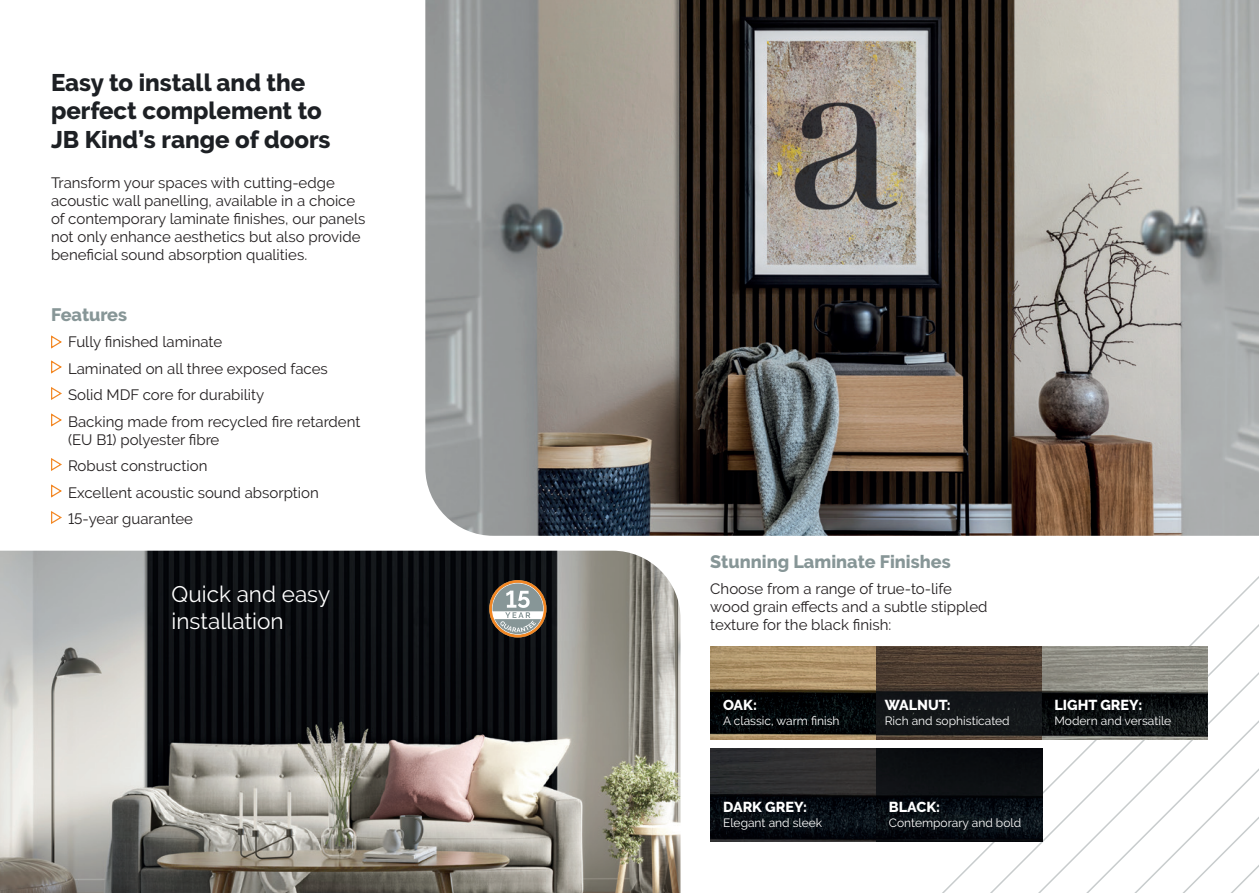
<style>
.page{position:relative;width:1259px;height:893px;background:#fff}
.page>*{position:absolute;margin:0;border:0;box-sizing:border-box;transform-origin:0 0}
.t1{font:800 24px/28.8px "Raleway";color:#1d2024}
.t2{font:22.5px/27px "Raleway";color:#fff}
.t3{font:800 18px "Raleway";color:#879697}
.t4{font:15px/18px "Raleway";color:#231f20}
.t5{font:800 14.4px "Raleway";color:#fff}
.t6{font:12px "Raleway";color:#fff}
</style>
<div class="page">
<svg style="left:971px;top:606px;width:288px;height:287px"></svg>
<svg style="left:1019px;top:654px;width:240px;height:239px"></svg>
<svg style="left:1067px;top:702px;width:192px;height:191px"></svg>
<img style="left:425px;top:0;width:834px;height:536px">
<img style="left:0;top:551px;width:680px;height:342px">
<svg style="left:51px;top:335px;width:11px;height:14px"></svg>
<svg style="left:51px;top:360px;width:11px;height:14px"></svg>
<svg style="left:51px;top:387px;width:11px;height:13px"></svg>
<svg style="left:51px;top:413px;width:11px;height:14px"></svg>
<svg style="left:51px;top:458px;width:11px;height:13px"></svg>
<svg style="left:51px;top:484px;width:11px;height:14px"></svg>
<svg style="left:51px;top:511px;width:11px;height:13px"></svg>
<img style="left:710px;top:748px;width:332px;height:94px">
<img style="left:710px;top:646px;width:498px;height:94px">
<svg style="left:489px;top:580px;width:57px;height:57px;background:#968f82"></svg>
<h1 class="t1" style="left:51px;top:68px;width:281px">Easy to install and the perfect complement to<br>JB Kind’s range of doors</h1>
<p class="t4" style="left:51px;top:173px;width:316px">Transform your spaces with cutting-edge acoustic wall panelling, available in a choice of contemporary laminate finishes, our panels not only enhance aesthetics but also provide beneficial sound absorption qualities.</p>
<p class="t3" style="left:51px;top:304px;width:78px">Features</p>
<p class="t4" style="left:68px;top:328px;width:294px;line-height:26.5px">Fully finished laminate<br>Laminated on all three exposed faces Solid MDF core for durability<br>Backing made from recycled fire retardent</p>
<p class="t4" style="left:68px;top:426px;width:252px;line-height:26.5px">(EU B1) polyester fibre<br>Robust construction<br>Excellent acoustic sound absorption<br>15-year guarantee</p>
<h2 class="t2" style="left:171px;top:581px;width:160px">Quick and easy installation</h2>
<p class="t3" style="left:710px;top:551px;width:242px">Stunning Laminate Finishes</p>
<p class="t4" style="left:710px;top:580px;width:279px">Choose from a range of true-to-life wood grain effects and a subtle stippled texture for the black finish:</p>
<p class="t5" style="left:723px;top:697px;width:35px">OAK:</p>
<p class="t6" style="left:723px;top:713px;width:118px">A classic, warm finish</p>
<p class="t5" style="left:723px;top:799px;width:86px">DARK GREY:</p>
<p class="t6" style="left:723px;top:815px;width:101px">Elegant and sleek</p>
<p class="t5" style="left:884px;top:697px;width:68px">WALNUT:</p>
<p class="t6" style="left:884px;top:713px;width:127px">Rich and sophisticated</p>
<p class="t5" style="left:889px;top:799px;width:53px">BLACK:</p>
<p class="t6" style="left:889px;top:815px;width:134px">Contemporary and bold</p>
<p class="t5" style="left:1054px;top:697px;width:89px">LIGHT GREY:</p>
<p class="t6" style="left:1054px;top:713px;width:118px">Modern and versatile</p>
</div>
